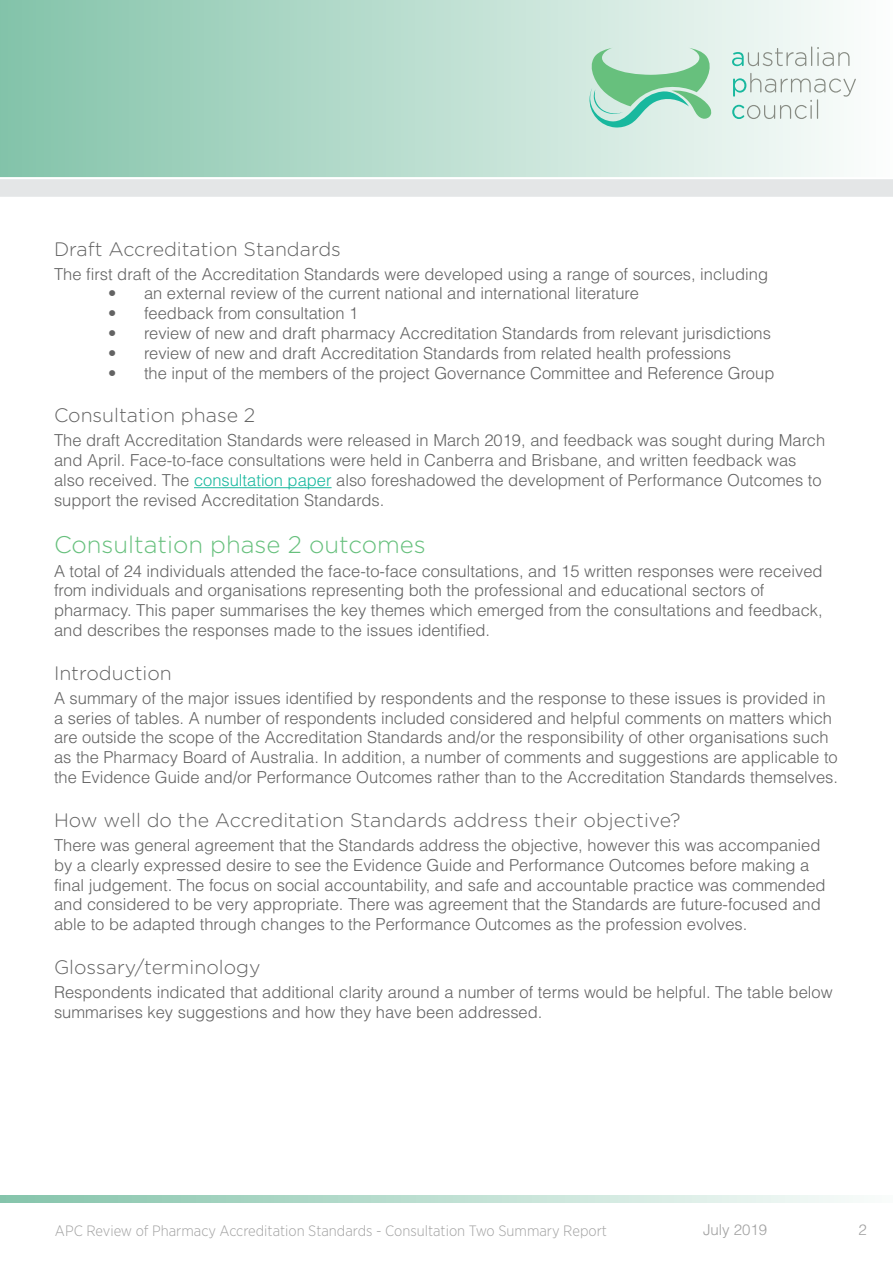
<style>
.page{position:relative;width:893px;height:1263px;background:#fff}
.page>*{position:absolute;margin:0;border:0;box-sizing:border-box;transform-origin:0 0}
.t1{font:300 24px "Gotham Rounded";color:#67c07d}
.t2{font:300 19.5px "Gotham Rounded";color:#636363}
.t3{font:300 16.5px/19.8px "Helvetica LT Std";color:#636363}
.t4{font:300 15px "Gotham Narrow";color:#a1a1a1}
.t5{font:300 15px "Helvetica LT Std";color:#a1a1a1}
.s1{color:#18b89e}
</style>
<div class="page">
<svg style="left:0;top:0;width:850px;height:177px;background:#b7dccd"></svg>
<svg style="left:0;top:177px;width:893px;height:20px;background:#e6e8e9"></svg>
<svg style="left:0;top:1195px;width:853px;height:8px;background:#bcded1"></svg>
<svg style="left:589px;top:48px;width:125px;height:79px;background:#a6dabe"></svg>
<svg style="left:732px;top:46px;width:117px;height:20px"></svg>
<svg style="left:732px;top:73px;width:124px;height:46px"></svg>
<hr style="left:194px;top:487px;width:138px;height:1px;background:#18b89e">
<p class="t2" style="left:54px;top:236px;width:288px">Draft Accreditation Standards</p>
<p class="t3" style="left:54px;top:264px;width:716px">The first draft of the Accreditation Standards were developed using a range of sources, including</p>
<p class="t3" style="left:108px;top:283px;width:532px">• an external review of the current national and international literature</p>
<p class="t3" style="left:108px;top:303px;width:252px">• feedback from consultation 1</p>
<p class="t3" style="left:108px;top:323px;width:664px">• review of new and draft pharmacy Accreditation Standards from relevant jurisdictions</p>
<p class="t3" style="left:108px;top:343px;width:624px">• review of new and draft Accreditation Standards from related health professions</p>
<p class="t3" style="left:108px;top:363px;width:668px">• the input of the members of the project Governance Committee and Reference Group</p>
<p class="t2" style="left:54px;top:402px;width:203px">Consultation phase 2</p>
<p class="t3" style="left:54px;top:430px;width:773px">The draft Accreditation Standards were released in March 2019, and feedback was sought during March and April. Face-to-face consultations were held in Canberra and Brisbane, and written feedback was also received. The <span class="s1">consultation paper</span> also foreshadowed the development of Performance Outcomes to support the revised Accreditation Standards.</p>
<h1 class="t1" style="left:54px;top:528px;width:373px">Consultation phase 2 outcomes</h1>
<p class="t3" style="left:54px;top:561px;width:770px">A total of 24 individuals attended the face-to-face consultations, and 15 written responses were received from individuals and organisations representing both the professional and educational sectors of pharmacy. This paper summarises the key themes which emerged from the consultations and feedback, and describes the responses made to the issues identified.</p>
<p class="t2" style="left:54px;top:660px;width:119px">Introduction</p>
<p class="t3" style="left:54px;top:688px;width:786px">A summary of the major issues identified by respondents and the response to these issues is provided in a series of tables. A number of respondents included considered and helpful comments on matters which are outside the scope of the Accreditation Standards and/or the responsibility of other organisations such as the Pharmacy Board of Australia. In addition, a number of comments and suggestions are applicable to the Evidence Guide and/or Performance Outcomes rather than to the Accreditation Standards themselves.</p>
<p class="t2" style="left:54px;top:807px;width:628px">How well do the Accreditation Standards address their objective?</p>
<p class="t3" style="left:54px;top:835px;width:773px">There was general agreement that the Standards address the objective, however this was accompanied by a clearly expressed desire to see the Evidence Guide and Performance Outcomes before making a final judgement. The focus on social accountability, and safe and accountable practice was commended and considered to be very appropriate. There was agreement that the Standards are future-focused and able to be adapted through changes to the Performance Outcomes as the profession evolves.</p>
<p class="t2" style="left:54px;top:954px;width:208px">Glossary/terminology</p>
<p class="t3" style="left:54px;top:982px;width:780px">Respondents indicated that additional clarity around a number of terms would be helpful. The table below summarises key suggestions and how they have been addressed.</p>
<p class="t4" style="left:55px;top:1221px;width:554px">APC Review of Pharmacy Accreditation Standards - Consultation Two Summary Report</p>
<p class="t5" style="left:703px;top:1221px;width:66px">July 2019</p>
<p class="t5" style="left:858px;top:1221px;width:10px">2</p>
</div>
